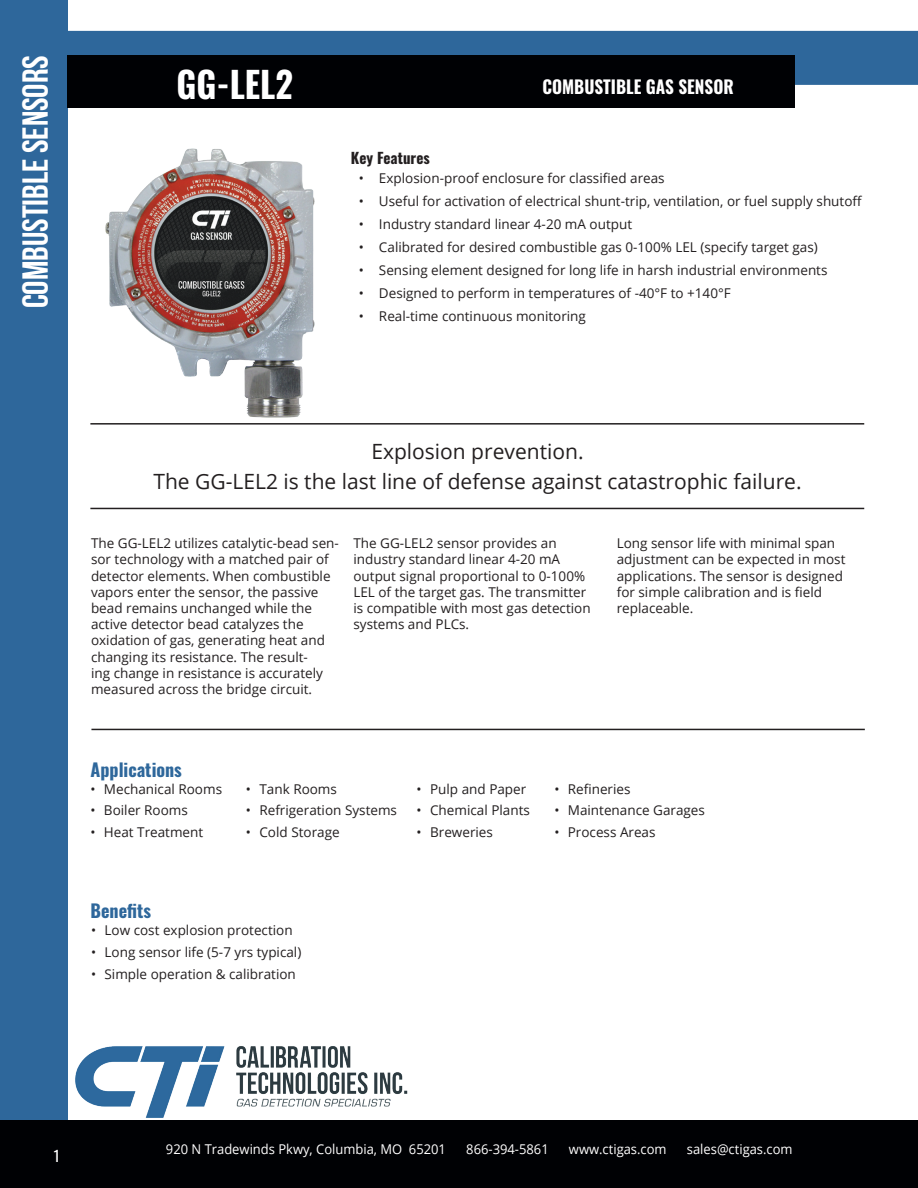
<style>
.page{position:relative;width:918px;height:1188px;background:#fff}
.page>*{position:absolute;margin:0;border:0;box-sizing:border-box;transform-origin:0 0}
.t1{font:700 36px "Bebas Neue";color:#fff}
.Text_Arial{font:700 36px "Oswald";color:#fff;scale:.95 1}
.Open_Sans_16{font:21px "Open Sans";color:#231f20}
.t2{font:700 18px "Oswald";color:#2e679b}
.Text_Arial-2{font:700 18px "Oswald";color:#fff;scale:.95 1}
.t3{font:700 15px "Oswald";color:#231f20}
.t4{font:15px "Oswald";color:#fff}
.t5{font:13.5px/16.2px "Open Sans";color:#231f20}
.t6{font:13.5px "Open Sans";color:#fff;scale:.96 1}
</style>
<div class="page">
<div style="left:0;top:31px;width:918px;height:54px;background:#2e679b"></div>
<div style="left:0;top:0;width:68px;height:1188px;background:#2e679b"></div>
<div style="left:0;top:1120px;width:918px;height:68px;background:#000104"></div>
<div style="left:68px;top:56px;width:727px;height:52px;background:#000104"></div>
<hr style="left:90px;top:423px;width:774px;height:2px;background:#231f20">
<hr style="left:90px;top:508px;width:774px;height:1px;background:#231f20">
<hr style="left:91px;top:729px;width:774px;height:1px;background:#231f20">
<img style="left:75px;top:1046px;width:333px;height:72px">
<img style="left:105px;top:148px;width:210px;height:270px">
<h1 class="t1" style="left:16px;top:308px;width:255px;rotate:-90deg">Combustible Sensors</h1>
<p class="Text_Arial" style="left:176px;top:65px;width:124px">GG-LEL2</p>
<p class="Text_Arial-2" style="left:542px;top:77px;width:203px">COMBUSTIBLE GAS SENSOR</p>
<p class="t3" style="left:351px;top:150px;width:80px">Key Features</p>
<p class="t5" style="left:359px;top:170px;width:307px">• Explosion-proof enclosure for classified areas</p>
<p class="t5" style="left:359px;top:193px;width:505px">• Useful for activation of electrical shunt-trip, ventilation, or fuel supply shutoff</p>
<p class="t5" style="left:359px;top:216px;width:275px">• Industry standard linear 4-20 mA output</p>
<p class="t5" style="left:359px;top:239px;width:461px">• Calibrated for desired combustible gas 0-100% LEL (specify target gas)</p>
<p class="t5" style="left:359px;top:262px;width:470px">• Sensing element designed for long life in harsh industrial environments</p>
<p class="t5" style="left:359px;top:284px;width:374px">• Designed to perform in temperatures of -40°F to +140°F</p>
<p class="t5" style="left:359px;top:307px;width:229px">• Real-time continuous monitoring</p>
<p class="Open_Sans_16" style="left:371px;top:437px;width:214px">Explosion prevention.</p>
<p class="Open_Sans_16" style="left:153px;top:467px;width:650px">The GG-LEL2 is the last line of defense against catastrophic failure.</p>
<p class="t5" style="left:91px;top:535px;width:249px">The GG-LEL2 utilizes catalytic-bead sen&shy;sor technology with a matched pair of detector elements. When combustible vapors enter the sensor, the passive bead remains unchanged while the active detector bead catalyzes the oxidation of gas, generating heat and changing its resistance. The result-<br>ing change in resistance is accurately measured across the bridge circuit.</p>
<p class="t5" style="left:353px;top:535px;width:239px">The GG-LEL2 sensor provides an industry standard linear 4-20 mA output signal proportional to 0-100%<br>LEL of the target gas. The transmitter is compatible with most gas detection systems and PLCs.</p>
<p class="t5" style="left:617px;top:535px;width:230px">Long sensor life with minimal span adjustment can be expected in most applications. The sensor is designed for simple calibration and is field replaceable.</p>
<h3 class="t2" style="left:91px;top:760px;width:93px">Applications</h3>
<p class="t5" style="left:90px;top:780px;width:133px">• Mechanical Rooms</p>
<p class="t5" style="left:90px;top:802px;width:99px">• Boiler Rooms</p>
<p class="t5" style="left:90px;top:823px;width:114px">• Heat Treatment</p>
<p class="t5" style="left:246px;top:780px;width:93px">• Tank Rooms</p>
<p class="t5" style="left:246px;top:802px;width:153px">• Refrigeration Systems</p>
<p class="t5" style="left:246px;top:823px;width:95px">• Cold Storage</p>
<p class="t5" style="left:417px;top:780px;width:111px">• Pulp and Paper</p>
<p class="t5" style="left:417px;top:802px;width:115px">• Chemical Plants</p>
<p class="t5" style="left:417px;top:823px;width:78px">• Breweries</p>
<h3 class="t2" style="left:91px;top:902px;width:62px">Benefits</h3>
<p class="t5" style="left:91px;top:922px;width:203px">• Low cost explosion protection</p>
<p class="t5" style="left:91px;top:944px;width:212px">• Long sensor life (5-7 yrs typical)</p>
<p class="t5" style="left:91px;top:965px;width:206px">• Simple operation &amp; calibration</p>
<p class="t5" style="left:554px;top:780px;width:78px">• Refineries</p>
<p class="t5" style="left:554px;top:802px;width:152px">• Maintenance Garages</p>
<p class="t5" style="left:554px;top:823px;width:103px">• Process Areas</p>
<p class="t4" style="left:54px;top:1142px;width:7px">1</p>
<p class="t6" style="left:166px;top:1140px;width:293px">920 N Tradewinds Pkwy, Columbia, MO 65201</p>
<p class="t6" style="left:466px;top:1140px;width:87px">866-394-5861</p>
<p class="t6" style="left:569px;top:1140px;width:103px">www.ctigas.com</p>
<p class="t6" style="left:687px;top:1140px;width:112px">sales@ctigas.com</p>
</div>
